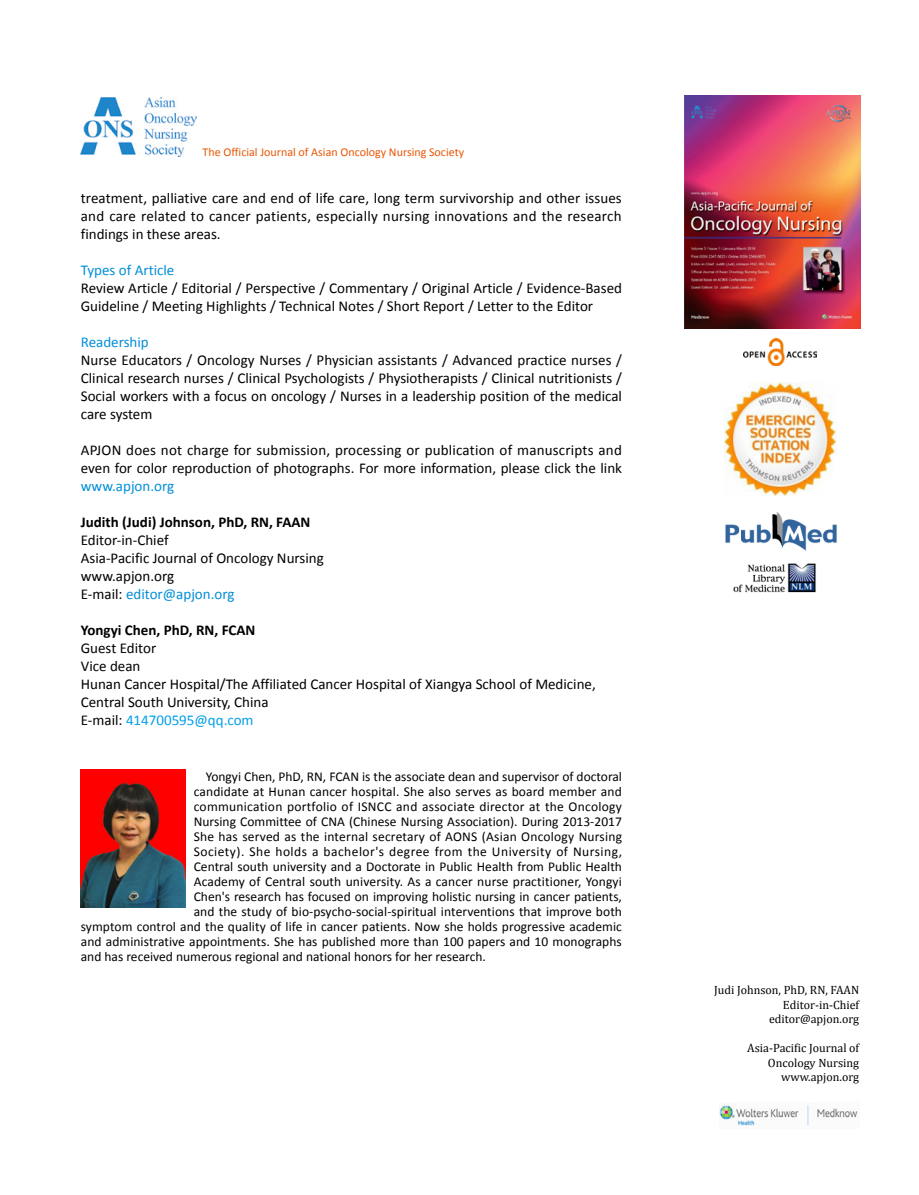
<style>
.page{position:relative;width:919px;height:1195px;background:#fff}
.page>*{position:absolute;margin:0;border:0;box-sizing:border-box;transform-origin:0 0}
.t1{font:15px/18px "Calibri";color:#000}
.t2{font:700 15px "Calibri";color:#000}
.t3{font:15px "Calibri";color:#008ed8}
.t4{font:13.5px "Calibri";letter-spacing:.005em;color:#000}
.t5{font:13.5px "Calibri";letter-spacing:.035em;color:#000}
.t6{font:12px/14.4px "Cambria";color:#000;text-align:right}
.t7{font:12px "Calibri";color:#e75503}
.s1{color:#008ed8}
.s2{color:#00a0e9}
</style>
<div class="page">
<img style="left:684px;top:96px;width:176px;height:232px">
<img style="left:720px;top:1105px;width:138px;height:21px">
<img style="left:743px;top:339px;width:73px;height:26px">
<img style="left:724px;top:383px;width:112px;height:112px">
<img style="left:81px;top:98px;width:115px;height:58px">
<img style="left:725px;top:513px;width:112px;height:80px">
<img style="left:81px;top:770px;width:105px;height:138px">
<p class="t7" style="left:202px;top:144px;width:263px">The Official Journal of Asian Oncology Nursing Society</p>
<p class="t1" style="left:81px;top:188px;width:542px;text-align:justify">treatment, palliative care and end of life care, long term survivorship and other issues and care related to cancer patients, especially nursing innovations and the research findings in these areas.</p>
<p class="t3" style="left:81px;top:261px;width:95px">Types of Article</p>
<p class="t1" style="left:81px;top:278px;width:542px">Review Article / Editorial / Perspective / Commentary / Original Article / Evidence‐Based<br>Guideline / Meeting Highlights / Technical Notes / Short Report / Letter to the Editor</p>
<p class="t3" style="left:81px;top:333px;width:69px">Readership</p>
<p class="t1" style="left:81px;top:350px;width:542px;text-align:justify">Nurse Educators / Oncology Nurses / Physician assistants / Advanced practice nurses / Clinical research nurses / Clinical Psychologists / Physiotherapists / Clinical nutritionists / Social workers with a focus on oncology / Nurses in a leadership position of the medical care system</p>
<p class="t1" style="left:81px;top:440px;width:542px">APJON does not charge for submission, processing or publication of manuscripts and even for color reproduction of photographs. For more information, please click the link</p>
<p class="t3" style="left:81px;top:477px;width:95px">www.apjon.org</p>
<p class="t2" style="left:81px;top:513px;width:231px">Judith (Judi) Johnson, PhD, RN, FAAN</p>
<p class="t1" style="left:81px;top:530px;width:244px">Editor-in-Chief<br>Asia-Pacific Journal of Oncology Nursing www.apjon.org<br>E-mail: <span class="s1">editor@apjon.org</span></p>
<p class="t2" style="left:81px;top:621px;width:176px">Yongyi Chen, PhD, RN, FCAN</p>
<p class="t1" style="left:81px;top:638px;width:516px">Guest Editor<br>Vice dean<br>Hunan Cancer Hospital/The Affiliated Cancer Hospital of Xiangya School of Medicine, Central South University, China<br>E-mail: <span class="s2">414700595@qq.com</span></p>
<p class="t4" style="left:206px;top:768px;width:417px">Yongyi Chen, PhD, RN, FCAN is the associate dean and supervisor of doctoral</p>
<p class="t4" style="left:194px;top:783px;width:429px">candidate at Hunan cancer hospital. She also serves as board member and</p>
<p class="t4" style="left:194px;top:798px;width:429px">communication portfolio of ISNCC and associate director at the Oncology</p>
<p class="t4" style="left:194px;top:813px;width:429px">Nursing Committee of CNA (Chinese Nursing Association). During 2013-2017</p>
<p class="t4" style="left:194px;top:828px;width:430px">She has served as the internal secretary of AONS (Asian Oncology Nursing</p>
<p class="t5" style="left:194px;top:843px;width:430px">Society). She holds a bachelor's degree from the University of Nursing,</p>
<p class="t4" style="left:194px;top:858px;width:430px">Central south university and a Doctorate in Public Health from Public Health</p>
<p class="t4" style="left:194px;top:873px;width:429px">Academy of Central south university. As a cancer nurse practitioner, Yongyi</p>
<p class="t4" style="left:194px;top:888px;width:430px">Chen's research has focused on improving holistic nursing in cancer patients,</p>
<p class="t4" style="left:194px;top:903px;width:430px">and the study of bio-psycho-social-spiritual interventions that improve both</p>
<p class="t4" style="left:81px;top:918px;width:542px">symptom control and the quality of life in cancer patients. Now she holds progressive academic</p>
<p class="t4" style="left:81px;top:933px;width:542px">and administrative appointments. She has published more than 100 papers and 10 monographs</p>
<p class="t4" style="left:81px;top:948px;width:406px">and has received numerous regional and national honors for her research.</p>
<p class="t6" style="left:714px;top:983px;width:147px">Judi Johnson, PhD, RN, FAAN<br>Editor-in-Chief editor@apjon.org</p>
<p class="t6" style="left:747px;top:1041px;width:113px">Asia-Pacific Journal of<br>Oncology Nursing www.apjon.org</p>
</div>
